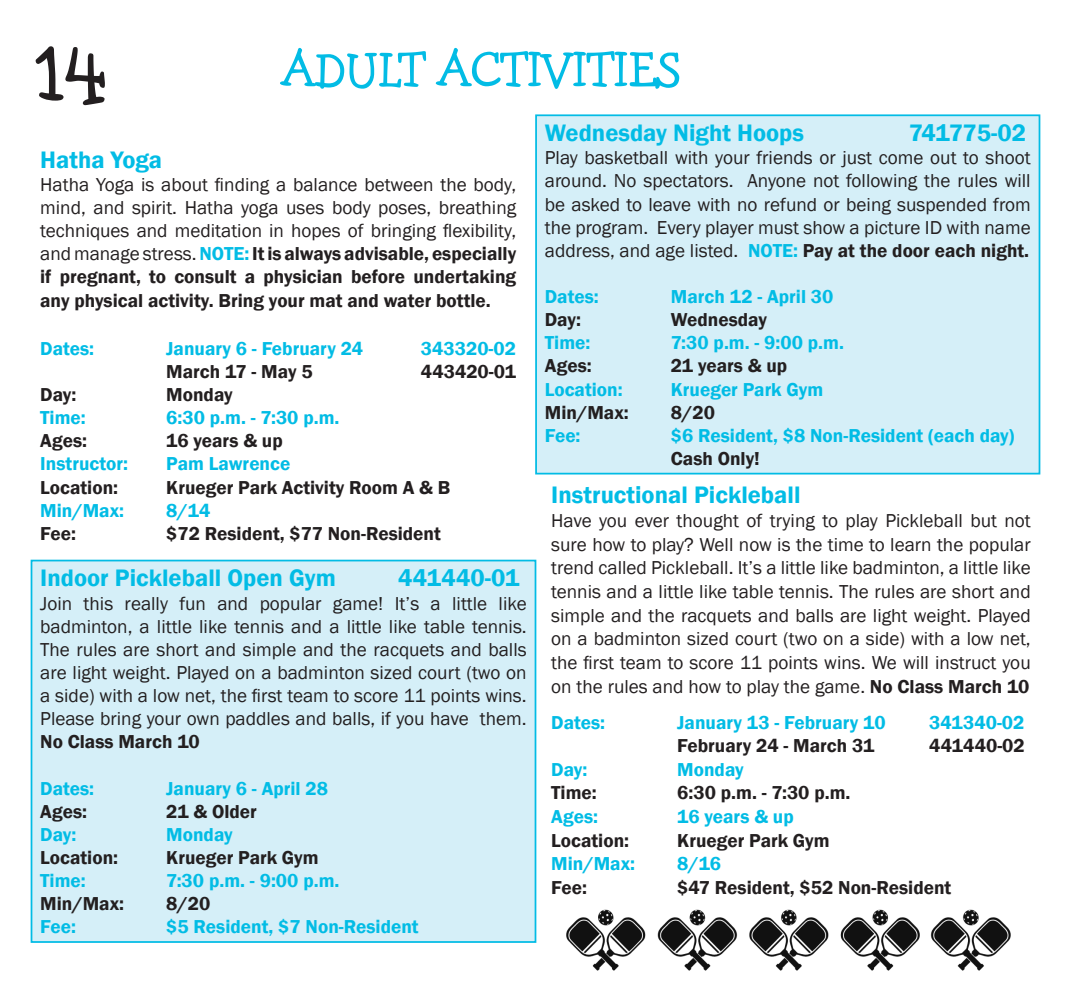
<style>
.page{position:relative;width:1071px;height:993px;background:#fff}
.page>*{position:absolute;margin:0;border:0;box-sizing:border-box;transform-origin:0 0}
.t1{font:87.5px "Hank BT";color:#231f20}
.t2{font:52.5px "Hank BT";letter-spacing:-.01em;color:#02bce5}
.t3{font:600 24.5px "Franklin Gothic";color:#02bce5}
.t4{font:19.25px/23.1px "Franklin Gothic";color:#231f20;text-align:justify}
.t5{font:600 19.25px "Franklin Gothic";color:#02bce5}
.t6{font:600 19.25px "Franklin Gothic";color:#231f20}
.s1{font-weight:600;color:#02bce5}
.s2{font-weight:600}
</style>
<div class="page">
<img style="left:566px;top:909px;width:354px;height:62px">
<img style="left:930px;top:909px;width:81px;height:62px">
<div style="left:32px;top:560px;width:504px;height:381px;background:#d5eff8"></div>
<div style="left:31px;top:559px;width:505px;height:383px;border:2px solid #02bce5"></div>
<div style="left:536px;top:115px;width:504px;height:358px;background:#d5eff8"></div>
<div style="left:535px;top:114px;width:505px;height:360px;border:2px solid #02bce5"></div>
<h1 class="t1" style="left:33px;top:20px;width:77px">14</h1>
<h2 class="t2" style="left:282px;top:38px;width:401px">ADULT ACTIVITIES</h2>
<p class="t3" style="left:40px;top:144px;width:124px">Hatha Yoga</p>
<p class="t4" style="left:40px;top:173px;width:478px">Hatha Yoga is about finding a balance between the body, mind, and spirit. Hatha yoga uses body poses, breathing techniques and meditation in hopes of bringing flexibility, and manage stress.<span class="s1">NOTE:</span> <span class="s2">It is always advisable, especially if pregnant, to consult a physician before undertaking any physical activity. Bring your mat and water bottle.</span></p>
<p class="t5" style="left:40px;top:336px;width:55px">Dates:</p>
<p class="t5" style="left:166px;top:336px;width:198px">January 6 - February 24</p>
<p class="t5" style="left:421px;top:336px;width:97px">343320-02</p>
<p class="t6" style="left:166px;top:359px;width:148px">March 17 - May 5</p>
<p class="t6" style="left:421px;top:359px;width:97px">443420-01</p>
<p class="t6" style="left:40px;top:382px;width:38px">Day:</p>
<p class="t6" style="left:166px;top:382px;width:68px">Monday</p>
<p class="t5" style="left:40px;top:406px;width:47px">Time:</p>
<p class="t5" style="left:166px;top:406px;width:175px">6:30 p.m. - 7:30 p.m.</p>
<p class="t6" style="left:40px;top:429px;width:48px">Ages:</p>
<p class="t6" style="left:166px;top:429px;width:118px">16 years &amp; up</p>
<p class="t5" style="left:40px;top:452px;width:89px">Instructor:</p>
<p class="t5" style="left:166px;top:452px;width:126px">Pam Lawrence</p>
<p class="t6" style="left:40px;top:475px;width:79px">Location:</p>
<p class="t6" style="left:166px;top:475px;width:286px">Krueger Park Activity Room A &amp; B</p>
<p class="t5" style="left:40px;top:498px;width:85px">Min/Max:</p>
<p class="t5" style="left:166px;top:498px;width:46px">8/14</p>
<p class="t6" style="left:40px;top:521px;width:37px">Fee:</p>
<p class="t6" style="left:166px;top:521px;width:276px">$72 Resident, $77 Non-Resident</p>
<p class="t3" style="left:40px;top:563px;width:297px">Indoor Pickleball Open Gym</p>
<p class="t3" style="left:398px;top:563px;width:123px">441440-01</p>
<p class="t4" style="left:40px;top:592px;width:488px">Join this really fun and popular game! It’s a little like badminton, a little like tennis and a little like table tennis.<br>The rules are short and simple and the racquets and balls are light weight. Played on a badminton sized court (two on a side) with a low net, the first team to score 11 points wins.<br>Please bring your own paddles and balls, if you have them.</p>
<p class="t6" style="left:40px;top:729px;width:161px">No Class March 10</p>
<p class="t5" style="left:40px;top:776px;width:55px">Dates:</p>
<p class="t5" style="left:166px;top:776px;width:163px">January 6 - April 28</p>
<p class="t6" style="left:40px;top:799px;width:48px">Ages:</p>
<p class="t6" style="left:166px;top:799px;width:92px">21 &amp; Older</p>
<p class="t5" style="left:40px;top:822px;width:38px">Day:</p>
<p class="t5" style="left:166px;top:822px;width:68px">Monday</p>
<p class="t6" style="left:40px;top:845px;width:79px">Location:</p>
<p class="t6" style="left:166px;top:845px;width:154px">Krueger Park Gym</p>
<p class="t5" style="left:40px;top:868px;width:47px">Time:</p>
<p class="t5" style="left:166px;top:868px;width:175px">7:30 p.m. - 9:00 p.m.</p>
<p class="t6" style="left:40px;top:891px;width:85px">Min/Max:</p>
<p class="t6" style="left:166px;top:891px;width:46px">8/20</p>
<p class="t5" style="left:40px;top:914px;width:37px">Fee:</p>
<p class="t5" style="left:166px;top:914px;width:254px">$5 Resident, $7 Non-Resident</p>
<p class="t3" style="left:545px;top:118px;width:261px">Wednesday Night Hoops</p>
<p class="t3" style="left:909px;top:118px;width:119px">741775-02</p>
<p class="t4" style="left:545px;top:147px;width:487px">Play basketball with your friends or just come out to shoot around. No spectators. Anyone not following the rules will be asked to leave with no refund or being suspended from the program. Every player must show a picture ID with name address, and age listed. <span class="s1">NOTE:</span> <span class="s2">Pay at the door each night.</span></p>
<p class="t5" style="left:545px;top:285px;width:55px">Dates:</p>
<p class="t5" style="left:671px;top:285px;width:164px">March 12 - April 30</p>
<p class="t6" style="left:545px;top:308px;width:38px">Day:</p>
<p class="t6" style="left:671px;top:308px;width:98px">Wednesday</p>
<p class="t5" style="left:545px;top:331px;width:47px">Time:</p>
<p class="t5" style="left:671px;top:331px;width:175px">7:30 p.m. - 9:00 p.m.</p>
<p class="t6" style="left:545px;top:354px;width:48px">Ages:</p>
<p class="t6" style="left:671px;top:354px;width:118px">21 years &amp; up</p>
<p class="t5" style="left:545px;top:377px;width:79px">Location:</p>
<p class="t5" style="left:671px;top:377px;width:154px">Krueger Park Gym</p>
<p class="t6" style="left:545px;top:400px;width:85px">Min/Max:</p>
<p class="t6" style="left:671px;top:400px;width:46px">8/20</p>
<p class="t5" style="left:545px;top:423px;width:37px">Fee:</p>
<p class="t5" style="left:671px;top:423px;width:345px">$6 Resident, $8 Non-Resident (each day)</p>
<p class="t6" style="left:671px;top:446px;width:91px">Cash Only!</p>
<p class="t3" style="left:551px;top:480px;width:251px">Instructional Pickleball</p>
<p class="t4" style="left:551px;top:509px;width:481px;line-height:23.6px">Have you ever thought of trying to play Pickleball but not sure how to play? Well now is the time to learn the popular trend called Pickleball. It’s a little like badminton, a little like tennis and a little like table tennis. The rules are short and simple and the racquets and balls are light weight. Played on a badminton sized court (two on a side) with a low net, the first team to score 11 points wins. We will instruct you on the rules and how to play the game. <span class="s2">No Class March 10</span></p>
<p class="t5" style="left:551px;top:710px;width:55px">Dates:</p>
<p class="t5" style="left:677px;top:710px;width:210px">January 13 - February 10</p>
<p class="t5" style="left:929px;top:710px;width:97px">341340-02</p>
<p class="t6" style="left:677px;top:733px;width:199px">February 24 - March 31</p>
<p class="t6" style="left:929px;top:733px;width:97px">441440-02</p>
<p class="t5" style="left:551px;top:757px;width:38px">Day:</p>
<p class="t5" style="left:677px;top:757px;width:68px">Monday</p>
<p class="t6" style="left:551px;top:781px;width:47px">Time:</p>
<p class="t6" style="left:677px;top:781px;width:175px">6:30 p.m. - 7:30 p.m.</p>
<p class="t5" style="left:551px;top:804px;width:48px">Ages:</p>
<p class="t5" style="left:677px;top:804px;width:118px">16 years &amp; up</p>
<p class="t6" style="left:551px;top:828px;width:79px">Location:</p>
<p class="t6" style="left:677px;top:828px;width:154px">Krueger Park Gym</p>
<p class="t5" style="left:551px;top:851px;width:85px">Min/Max:</p>
<p class="t5" style="left:677px;top:851px;width:46px">8/16</p>
<p class="t6" style="left:551px;top:875px;width:37px">Fee:</p>
<p class="t6" style="left:677px;top:875px;width:276px">$47 Resident, $52 Non-Resident</p>
</div>
